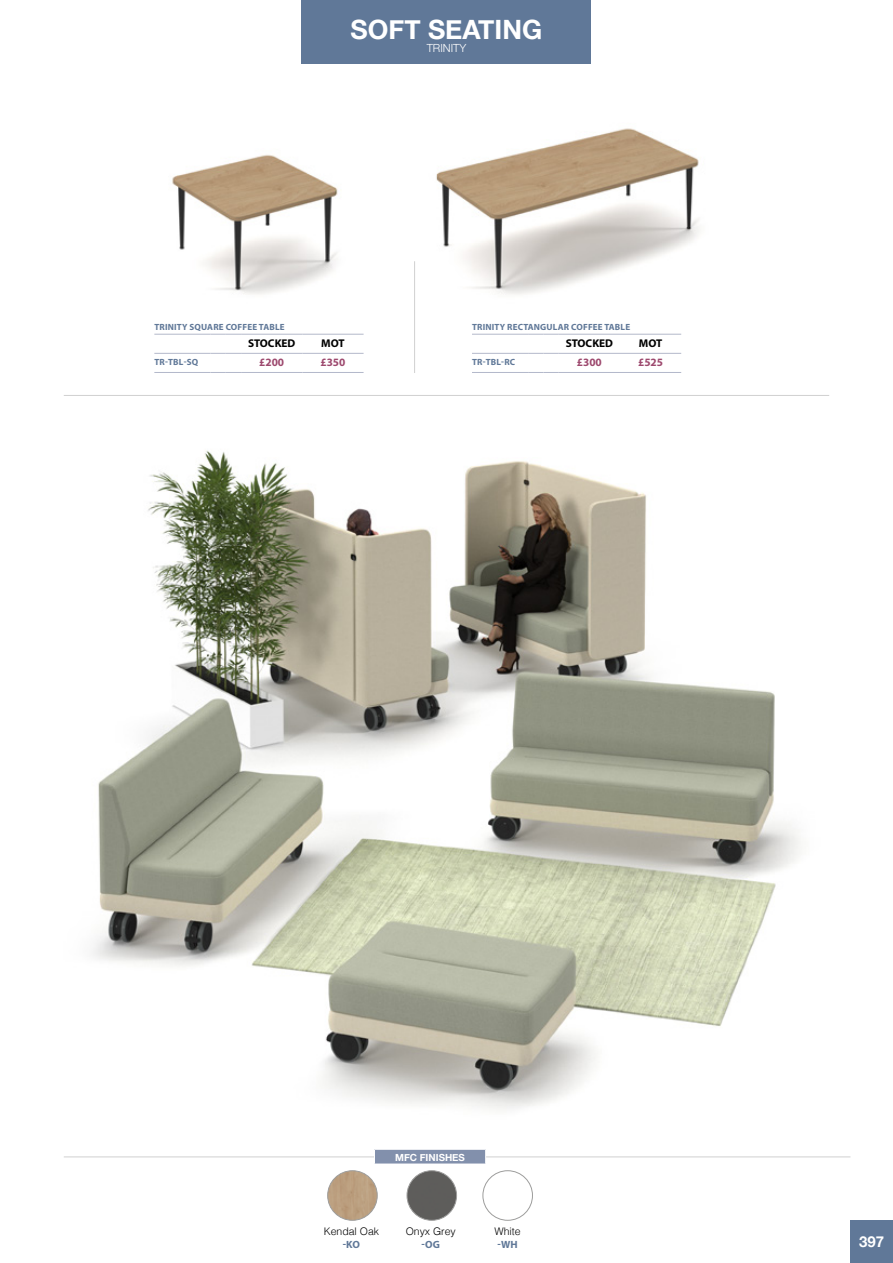
<style>
.page{position:relative;width:893px;height:1263px;background:#fff}
.page>*{position:absolute;margin:0;border:0;box-sizing:border-box;transform-origin:0 0}
.t1{font:700 26.55px "Helvetica Neue";color:#fff}
.t2{font:700 15px "Helvetica Neue";color:#fff}
.t3{font:700 11.25px "Myriad Pro";color:#000}
.t4{font:700 11.25px "Myriad Pro";color:#9d496e}
.t5{font:300 11.25px "Helvetica Neue";color:#fff}
.t6{font:300 10.5px "Helvetica";color:#000}
.t7{font:700 10.5px "Myriad Pro";color:#607898}
.t8{font:700 9.75px "Helvetica Neue";color:#fff}
.t9{font:700 9px "Myriad Pro";letter-spacing:.02em;color:#607898}
</style>
<div class="page">
<img style="left:172px;top:55px;width:166px;height:239px">
<img style="left:436px;top:128px;width:263px;height:167px">
<img style="left:64px;top:450px;width:778px;height:707px">
<hr style="left:414px;top:261px;width:1px;height:112px;background:#d0d0d0">
<hr style="left:64px;top:395px;width:765px;height:1px;background:#d0d0d0">
<hr style="left:154px;top:334px;width:56px;height:1px;background:#b3b8ca">
<hr style="left:154px;top:353px;width:56px;height:1px;background:#b3b8ca">
<hr style="left:154px;top:372px;width:56px;height:1px;background:#b3b8ca">
<svg style="left:210px;top:334px;width:31px;height:1px"></svg>
<hr style="left:241px;top:334px;width:61px;height:1px;background:#b3b8ca">
<hr style="left:302px;top:334px;width:62px;height:1px;background:#b3b8ca">
<svg style="left:210px;top:353px;width:31px;height:1px"></svg>
<hr style="left:241px;top:353px;width:61px;height:1px;background:#b3b8ca">
<hr style="left:302px;top:353px;width:62px;height:1px;background:#b3b8ca">
<svg style="left:210px;top:372px;width:31px;height:1px"></svg>
<hr style="left:241px;top:372px;width:61px;height:1px;background:#b3b8ca">
<hr style="left:302px;top:372px;width:62px;height:1px;background:#b3b8ca">
<hr style="left:472px;top:334px;width:56px;height:1px;background:#b3b8ca">
<hr style="left:472px;top:353px;width:56px;height:1px;background:#b3b8ca">
<hr style="left:472px;top:372px;width:56px;height:1px;background:#b3b8ca">
<svg style="left:528px;top:334px;width:31px;height:1px"></svg>
<hr style="left:559px;top:334px;width:61px;height:1px;background:#b3b8ca">
<hr style="left:620px;top:334px;width:61px;height:1px;background:#b3b8ca">
<svg style="left:528px;top:353px;width:31px;height:1px"></svg>
<hr style="left:559px;top:353px;width:61px;height:1px;background:#b3b8ca">
<hr style="left:620px;top:353px;width:61px;height:1px;background:#b3b8ca">
<svg style="left:528px;top:372px;width:31px;height:1px"></svg>
<hr style="left:559px;top:372px;width:61px;height:1px;background:#b3b8ca">
<hr style="left:620px;top:372px;width:61px;height:1px;background:#b3b8ca">
<div style="left:302px;top:0;width:289px;height:64px;background:#607898"></div>
<img style="left:483px;top:1171px;width:49px;height:49px;border-radius:25px">
<div style="left:482px;top:1170px;width:51px;height:51px;border:1px solid #9d9d9c;border-radius:50%"></div>
<div style="left:407px;top:1171px;width:50px;height:49px;background:#5e5d5b;border-radius:25px"></div>
<div style="left:407px;top:1170px;width:50px;height:51px;border:1px solid #9d9d9c;border-radius:50%"></div>
<img style="left:328px;top:1171px;width:49px;height:49px;border-radius:25px">
<div style="left:327px;top:1170px;width:51px;height:51px;border:1px solid #9d9d9c;border-radius:50%"></div>
<hr style="left:64px;top:1157px;width:786px;height:1px;background:#d0d0d0">
<div style="left:374px;top:1149px;width:112px;height:15px;background:#8290ac"></div>
<svg style="left:374px;top:1150px;width:1px;height:14px"></svg>
<svg style="left:485px;top:1150px;width:1px;height:14px"></svg>
<hr style="left:374px;top:1149px;width:112px;height:1px;background:#fff">
<div style="left:850px;top:1220px;width:43px;height:43px;background:#607898"></div>
<h1 class="t1" style="left:351px;top:8px;width:193px">SOFT SEATING</h1>
<p class="t5" style="left:427px;top:39px;width:41px">TRINITY</p>
<p class="t9" style="left:154px;top:321px;width:132px">TRINITY SQUARE COFFEE TABLE</p>
<p class="t3" style="left:248px;top:336px;width:49px">STOCKED</p>
<p class="t3" style="left:321px;top:336px;width:25px">MOT</p>
<p class="t9" style="left:154px;top:356px;width:45px">TR-TBL-SQ</p>
<p class="t4" style="left:259px;top:355px;width:26px">£200</p>
<p class="t4" style="left:320px;top:355px;width:26px">£350</p>
<p class="t9" style="left:472px;top:321px;width:160px">TRINITY RECTANGULAR COFFEE TABLE</p>
<p class="t3" style="left:566px;top:336px;width:49px">STOCKED</p>
<p class="t3" style="left:639px;top:336px;width:25px">MOT</p>
<p class="t9" style="left:472px;top:356px;width:45px">TR-TBL-RC</p>
<p class="t4" style="left:577px;top:355px;width:26px">£300</p>
<p class="t4" style="left:638px;top:355px;width:26px">£525</p>
<p class="t8" style="left:395px;top:1150px;width:71px">MFC FINISHES</p>
<p class="t6" style="left:324px;top:1222px;width:57px">Kendal Oak</p>
<p class="t7" style="left:343px;top:1237px;width:19px">-KO</p>
<p class="t6" style="left:406px;top:1222px;width:52px">Onyx Grey</p>
<p class="t7" style="left:421px;top:1237px;width:20px">-OG</p>
<p class="t6" style="left:494px;top:1222px;width:28px">White</p>
<p class="t7" style="left:497px;top:1237px;width:22px">-WH</p>
<h2 class="t2" style="left:859px;top:1230px;width:27px">397</h2>
</div>
